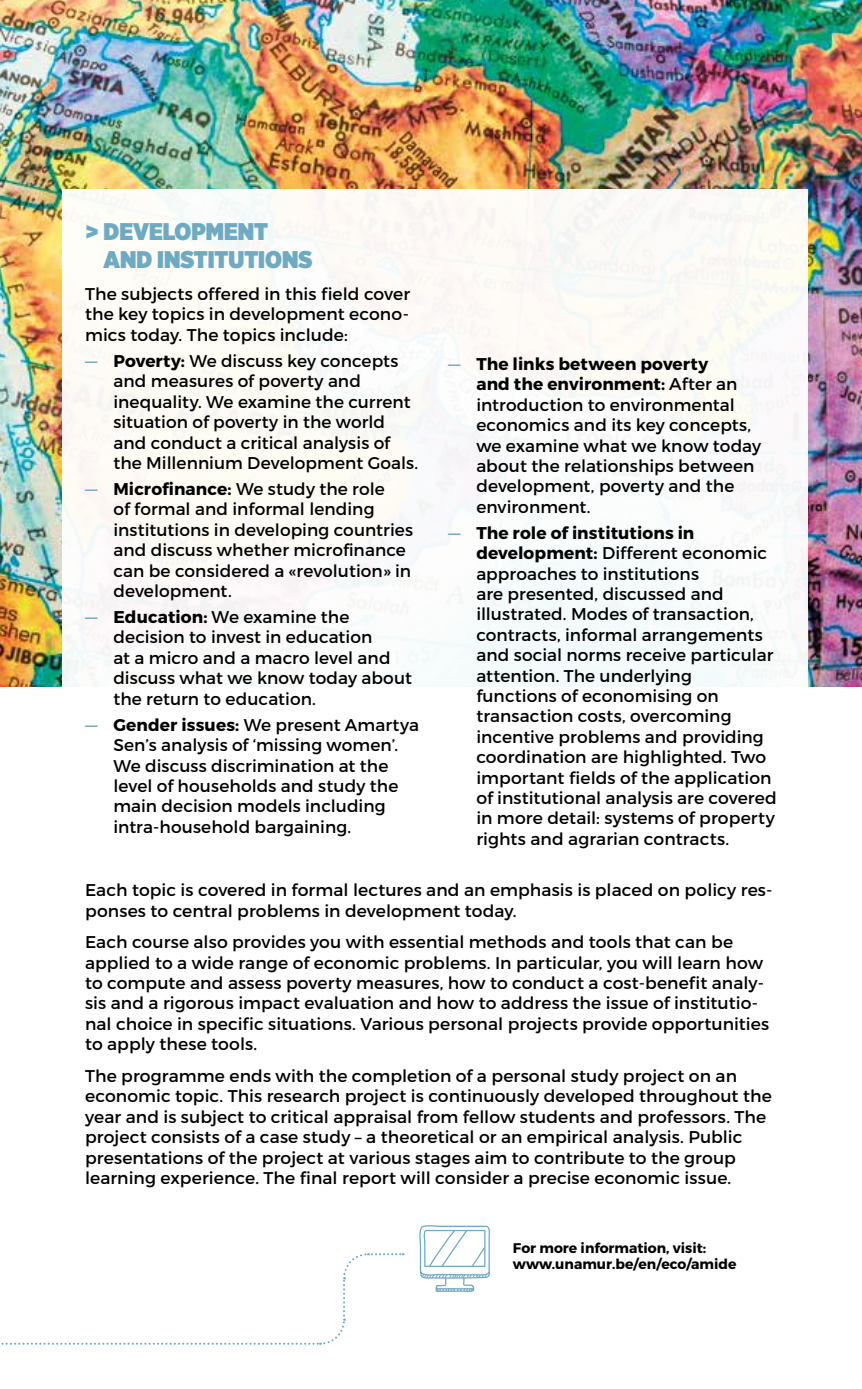
<style>
.page{position:relative;width:862px;height:1389px;background:#fff}
.page>*{position:absolute;margin:0;border:0;box-sizing:border-box;transform-origin:0 0}
.t1{font:900 24px/28px "Gotham Narrow";color:#6eaac1}
.t2{font:17px/20.4px "Montserrat";letter-spacing:.005em;color:#000}
.t3{font:700 14px/16.8px "Montserrat";color:#000}
.s1{font-size:18px;color:#6eaac1}
.s2{font-weight:700}
</style>
<div class="page">
<img style="left:0;top:0;width:862px;height:687px">
<div style="left:62px;top:189px;width:745px;height:1200px;background:#fff"></div>
<svg style="left:419px;top:1225px;width:71px;height:67px"></svg>
<svg style="left:1px;top:1253px;width:403px;height:92px"></svg>
<h1 class="t1" style="left:104px;top:217px;width:210px;text-indent:-19px">&gt; DEVELOPMENT<br>AND INSTITUTIONS</h1>
<p class="t2" style="left:85px;top:284px;width:327px;text-align:justify">The subjects offered in this field cover the key topics in development econo&shy;mics today. The topics include:</p>
<p class="t2" style="left:113px;top:351px;width:306px;text-indent:-28px"><span class="s1">—</span> <span class="s2">Poverty:</span> We discuss key concepts and measures of poverty and inequality. We examine the current situation of poverty in the world and conduct a critical analysis of the Millennium Development Goals.</p>
<p class="t2" style="left:113px;top:479px;width:301px;text-indent:-28px"><span class="s1">—</span> <span class="s2">Microfinance:</span> We study the role<br>of formal and informal lending institutions in developing countries and discuss whether microfinance can be considered a «revolution» in development.</p>
<p class="t2" style="left:113px;top:607px;width:300px;text-indent:-28px"><span class="s1">—</span> <span class="s2">Education:</span> We examine the decision to invest in education<br>at a micro and a macro level and discuss what we know today about the return to education.</p>
<p class="t2" style="left:113px;top:714px;width:307px;text-indent:-28px"><span class="s1">—</span> <span class="s2">Gender issues:</span> We present Amartya Sen’s analysis of ‘missing women’.<br>We discuss discrimination at the level of households and study the main decision models including intra-household bargaining.</p>
<p class="t2" style="left:476px;top:354px;width:286px;text-indent:-28px"><span class="s1">—</span> <span class="s2">The links between poverty<br>and the environment:</span> After an introduction to environmental economics and its key concepts, we examine what we know today about the relationships between development, poverty and the environment.</p>
<p class="t2" style="left:476px;top:522px;width:302px;text-indent:-28px"><span class="s1">—</span> <span class="s2">The role of institutions in development:</span> Different economic approaches to institutions<br>are presented, discussed and illustrated. Modes of transaction, contracts, informal arrangements and social norms receive particular attention. The underlying<br>functions of economising on transaction costs, overcoming incentive problems and providing coordination are highlighted. Two important fields of the application of institutional analysis are covered in more detail: systems of property rights and agrarian contracts.</p>
<p class="t2" style="left:85px;top:880px;width:689px">Each topic is covered in formal lectures and an emphasis is placed on policy res&shy;ponses to central problems in development today.</p>
<p class="t2" style="left:85px;top:932px;width:685px">Each course also provides you with essential methods and tools that can be applied to a wide range of economic problems. In particular, you will learn how to compute and assess poverty measures, how to conduct a cost-benefit analy&shy;sis and a rigorous impact evaluation and how to address the issue of institutio&shy;nal choice in specific situations. Various personal projects provide opportunities to apply these tools.</p>
<p class="t2" style="left:85px;top:1066px;width:688px">The programme ends with the completion of a personal study project on an economic topic. This research project is continuously developed throughout the year and is subject to critical appraisal from fellow students and professors. The project consists of a case study – a theoretical or an empirical analysis. Public presentations of the project at various stages aim to contribute to the group learning experience. The final report will consider a precise economic issue.</p>
<p class="t3" style="left:513px;top:1239px;width:225px">For more information, visit: www.unamur.be/en/eco/amide</p>
</div>
